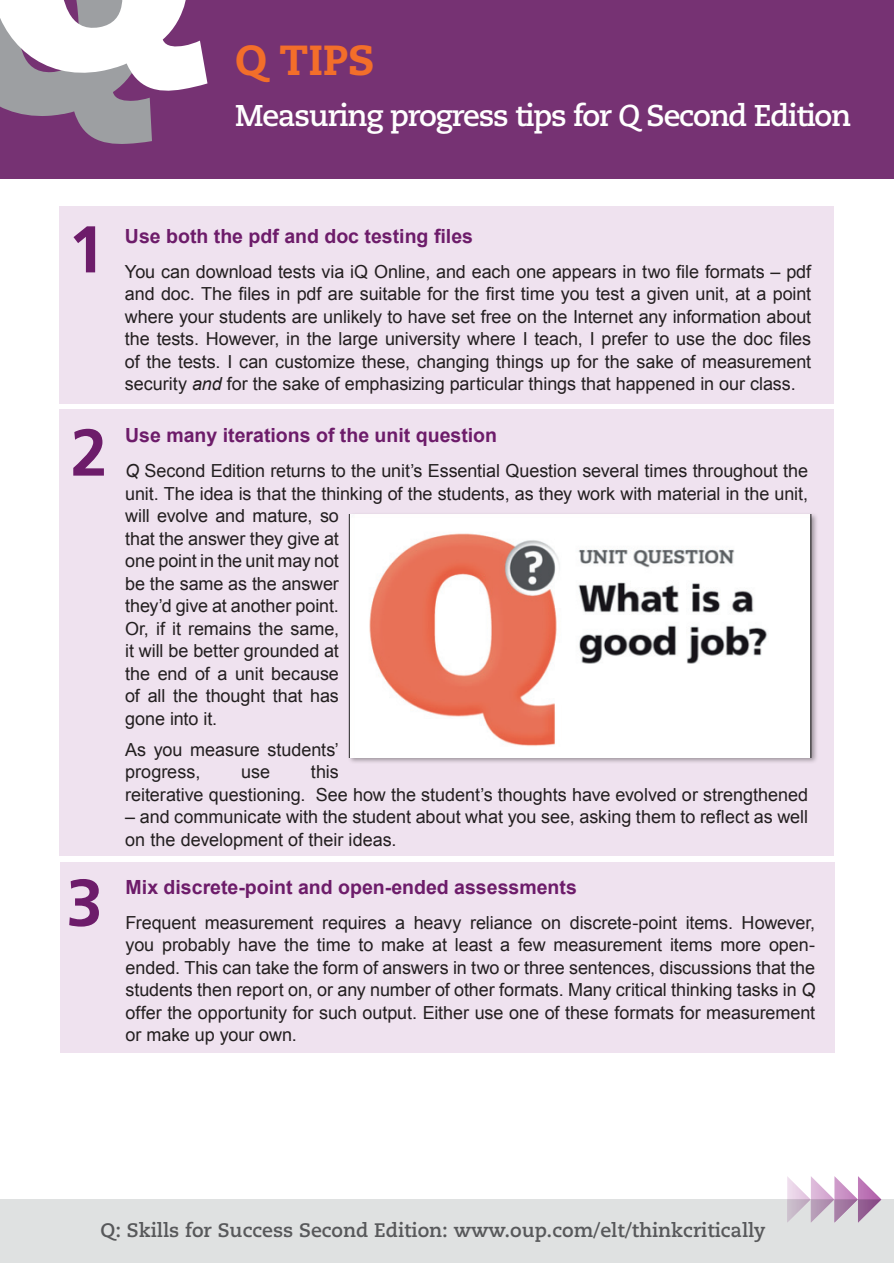
<style>
.page{position:relative;width:894px;height:1263px;background:#fff}
.page>*{position:absolute;margin:0;border:0;box-sizing:border-box;transform-origin:0 0}
.t1{font:700 66px "Frutiger LT Std";color:#6d1c6a}
.t2{font:800 42px "Caecilia LT Std";color:#f36e2a}
.t3{font:700 30px "Caecilia LT Std";letter-spacing:-.04em;color:#fff}
.t4{font:700 19.5px "Arial";color:#6d1c6a}
.t5{font:700 19.5px "Caecilia LT Std";color:#57585a}
.t6{font:18px/22.5px "Arial";letter-spacing:-.005em;color:#231f20}
.s1{font-style:italic}
</style>
<div class="page">
<div style="left:0;top:0;width:893px;height:178px;background:#763273"></div>
<svg style="left:0;top:0;width:207px;height:144px"></svg>
<div style="left:60px;top:206px;width:773px;height:197px;background:#efe2ef"></div>
<div style="left:60px;top:861px;width:774px;height:191px;background:#efe2ef"></div>
<div style="left:0;top:1199px;width:893px;height:64px;background:#dfe1e1"></div>
<svg style="left:787px;top:1176px;width:94px;height:46px"></svg>
<div style="left:60px;top:409px;width:773px;height:446px;background:#efe2ef"></div>
<div style="left:347px;top:512px;width:471px;height:252px;background:#231f20;opacity:.4"></div>
<img style="left:348px;top:514px;width:463px;height:243px">
<h2 class="t2" style="left:235px;top:34px;width:141px">Q TIPS</h2>
<h3 class="t3" style="left:235px;top:98px;width:617px">Measuring progress tips for <span class="s1">Q</span> Second Edition</h3>
<h1 class="t1" style="left:68px;top:211px;width:38px">1</h1>
<p class="t4" style="left:125px;top:223px;width:349px">Use both the pdf and doc testing files</p>
<p class="t6" style="left:125px;top:260px;width:687px;text-align:justify">You can download tests via iQ Online, and each one appears in two file formats ‒ pdf and doc. The files in pdf are suitable for the first time you test a given unit, at a point where your students are unlikely to have set free on the Internet any information about the tests. However, in the large university where I teach, I prefer to use the doc files of the tests. I can customize these, changing things up for the sake of measurement security <span class="s1">and</span> for the sake of emphasizing particular things that happened in our class.</p>
<h1 class="t1" style="left:71px;top:414px;width:38px">2</h1>
<h1 class="t1" style="left:66px;top:864px;width:38px">3</h1>
<p class="t4" style="left:125px;top:422px;width:373px">Use many iterations of the unit question</p>
<p class="t6" style="left:125px;top:460px;width:684px"><span class="s1">Q</span> Second Edition returns to the unit’s Essential Question several times throughout the unit. The idea is that the thinking of the students, as they work with material in the unit, will evolve and mature, so<br>that the answer they give at<br>one point in the unit may not<br>be the same as the answer<br>they’d give at another point.<br>Or, if it remains the same,<br>it will be better grounded at<br>the end of a unit because<br>of all the thought that has<br>gone into it.</p>
<p class="t6" style="left:125px;top:738px;width:215px">As you measure students’ progress,</p>
<p class="t6" style="left:125px;top:761px;width:684px;text-indent:186px">this<br>reiterative questioning. See how the student’s thoughts have evolved or strengthened ‒ and communicate with the student about what you see, asking them to reflect as well on the development of their ideas.</p>
<p class="t6" style="left:241px;top:761px;width:30px">use</p>
<p class="t4" style="left:126px;top:874px;width:452px">Mix discrete-point and open-ended assessments</p>
<p class="t6" style="left:126px;top:911px;width:690px;text-align:justify">Frequent measurement requires a heavy reliance on discrete-point items. However, you probably have the time to make at least a few measurement items more open&shy;ended. This can take the form of answers in two or three sentences, discussions that the students then report on, or any number of other formats. Many critical thinking tasks in <span class="s1">Q </span>offer the opportunity for such output. Either use one of these formats for measurement or make up your own.</p>
<p class="t5" style="left:101px;top:1218px;width:666px">Q: Skills for Success Second Edition: www.oup.com/elt/thinkcritically</p>
</div>
